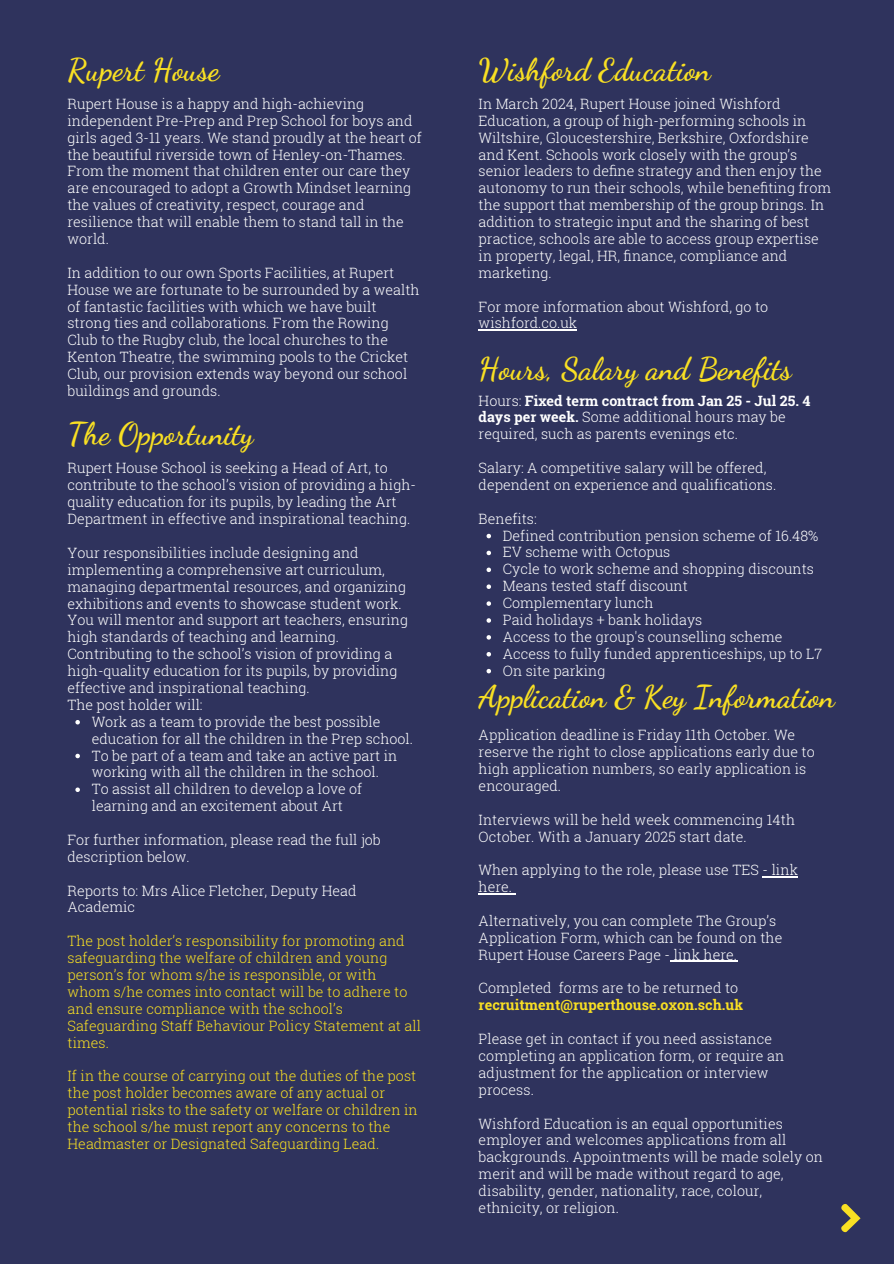
<style>
.page{position:relative;width:894px;height:1264px;background:#fff}
.page>*{position:absolute;margin:0;border:0;box-sizing:border-box;transform-origin:0 0}
.t1{font:700 30.75px "Dancing Script";letter-spacing:.005em;color:#f9e023}
.t2{font:300 14.25px/16.8px "Roboto Slab";color:#fff}
.t3{font:300 14.25px/16.8px "Roboto Slab";letter-spacing:.005em;color:#f9e023}
.t4{font:700 14.25px/16.8px "Roboto Slab";letter-spacing:.005em;color:#f9e023}
.s1{font-weight:700}
.s2{font-weight:300;color:#fff}
</style>
<div class="page">
<div style="left:0;top:0;width:893px;height:1263px;background:#2f335d"></div>
<svg style="left:841px;top:1204px;width:19px;height:29px"></svg>
<svg style="left:75px;top:720px;width:5px;height:4px"></svg>
<svg style="left:75px;top:753px;width:5px;height:5px"></svg>
<svg style="left:75px;top:787px;width:5px;height:5px"></svg>
<svg style="left:486px;top:534px;width:5px;height:4px"></svg>
<svg style="left:486px;top:550px;width:5px;height:5px"></svg>
<svg style="left:486px;top:567px;width:5px;height:5px"></svg>
<svg style="left:486px;top:584px;width:5px;height:5px"></svg>
<svg style="left:486px;top:601px;width:5px;height:5px"></svg>
<svg style="left:486px;top:618px;width:5px;height:4px"></svg>
<svg style="left:486px;top:635px;width:5px;height:4px"></svg>
<svg style="left:486px;top:652px;width:5px;height:4px"></svg>
<svg style="left:486px;top:669px;width:5px;height:4px"></svg>
<hr style="left:762px;top:876px;width:35px;height:1px;background:#fff">
<hr style="left:478px;top:893px;width:34px;height:1px;background:#fff">
<hr style="left:670px;top:960px;width:67px;height:1px;background:#fff">
<hr style="left:478px;top:329px;width:99px;height:1px;background:#fff">
<p class="t1" style="left:67px;top:52px;width:153px">Rupert House</p>
<p class="t2" style="left:67px;top:95px;width:356px">Rupert House is a happy and high-achieving independent Pre-Prep and Prep School for boys and girls aged 3-11 years. We stand proudly at the heart of the beautiful riverside town of Henley-on-Thames.<br>From the moment that children enter our care they are encouraged to adopt a Growth Mindset learning the values of creativity, respect, courage and resilience that will enable them to stand tall in the world.</p>
<p class="t2" style="left:67px;top:264px;width:353px">In addition to our own Sports Facilities, at Rupert House we are fortunate to be surrounded by a wealth of fantastic facilities with which we have built strong ties and collaborations. From the Rowing Club to the Rugby club, the local churches to the Kenton Theatre, the swimming pools to the Cricket Club, our provision extends way beyond our school buildings and grounds.</p>
<p class="t1" style="left:67px;top:416px;width:187px">The Opportunity</p>
<h1 class="t2" style="left:67px;top:459px;width:350px">Rupert House School is seeking a Head of Art, to contribute to the school’s vision of providing a high&shy;quality education for its pupils, by leading the Art Department in effective and inspirational teaching.</h1>
<p class="t2" style="left:67px;top:544px;width:342px">Your responsibilities include designing and implementing a comprehensive art curriculum, managing departmental resources, and organizing exhibitions and events to showcase student work.<br>You will mentor and support art teachers, ensuring high standards of teaching and learning.<br>Contributing to the school’s vision of providing a high-quality education for its pupils, by providing effective and inspirational teaching.</p>
<p class="t2" style="left:67px;top:696px;width:136px">The post holder will:</p>
<h1 class="t2" style="left:92px;top:712px;width:322px">Work as a team to provide the best possible education for all the children in the Prep school.</h1>
<p class="t2" style="left:92px;top:746px;width:307px">To be part of a team and take an active part in working with all the children in the school.</p>
<p class="t2" style="left:92px;top:780px;width:272px">To assist all children to develop a love of learning and an excitement about Art</p>
<p class="t2" style="left:67px;top:831px;width:315px">For further information, please read the full job description below.</p>
<p class="t2" style="left:67px;top:881px;width:290px">Reports to: Mrs Alice Fletcher, Deputy Head<br>Academic</p>
<p class="t3" style="left:67px;top:932px;width:355px">The post holder’s responsibility for promoting and safeguarding the welfare of children and young person’s for whom s/he is responsible, or with whom s/he comes into contact will be to adhere to and ensure compliance with the school’s Safeguarding Staff Behaviour Policy Statement at all times.</p>
<p class="t3" style="left:67px;top:1067px;width:351px">If in the course of carrying out the duties of the post the post holder becomes aware of any actual or potential risks to the safety or welfare or children in the school s/he must report any concerns to the Headmaster or Designated Safeguarding Lead.</p>
<p class="t1" style="left:478px;top:52px;width:233px">Wishford Education</p>
<p class="t2" style="left:478px;top:95px;width:354px">In March 2024, Rupert House joined Wishford Education, a group of high-performing schools in Wiltshire, Gloucestershire, Berkshire, Oxfordshire and Kent. Schools work closely with the group’s senior leaders to define strategy and then enjoy the autonomy to run their schools, while benefiting from the support that membership of the group brings. In addition to strategic input and the sharing of best practice, schools are able to access group expertise in property, legal, HR, finance, compliance and marketing.</p>
<p class="t2" style="left:478px;top:297px;width:291px">For more information about Wishford, go to wishford.co.uk</p>
<h1 class="t1" style="left:478px;top:350px;width:314px">Hours, Salary and Benefits</h1>
<p class="t2" style="left:478px;top:391px;width:333px">Hours: <span class="s1">Fixed term contract from Jan 25 - Jul 25. 4 days per week.</span> Some additional hours may be required, such as parents evenings etc.</p>
<p class="t2" style="left:478px;top:459px;width:299px">Salary: A competitive salary will be offered, dependent on experience and qualifications.</p>
<p class="t2" style="left:478px;top:509px;width:60px">Benefits:</p>
<p class="t2" style="left:502px;top:526px;width:317px">Defined contribution pension scheme of 16.48%</p>
<h1 class="t2" style="left:502px;top:543px;width:169px">EV scheme with Octopus</h1>
<p class="t2" style="left:502px;top:560px;width:312px">Cycle to work scheme and shopping discounts</p>
<p class="t2" style="left:502px;top:577px;width:186px">Means tested staff discount</p>
<h1 class="t2" style="left:502px;top:594px;width:152px">Complementary lunch</h1>
<p class="t2" style="left:502px;top:611px;width:201px">Paid holidays + bank holidays</p>
<p class="t2" style="left:502px;top:628px;width:281px">Access to the group's counselling scheme</p>
<p class="t2" style="left:502px;top:644px;width:320px">Access to fully funded apprenticeships, up to L7</p>
<p class="t2" style="left:502px;top:661px;width:104px">On site parking</p>
<p class="t1" style="left:478px;top:678px;width:357px">Application &amp; Key Information</p>
<p class="t2" style="left:478px;top:726px;width:337px">Application deadline is Friday 11th October. We reserve the right to close applications early due to high application numbers, so early application is encouraged.</p>
<p class="t2" style="left:478px;top:810px;width:318px">Interviews will be held week commencing 14th<br>October. With a January 2025 start date.</p>
<p class="t2" style="left:478px;top:861px;width:321px">When applying to the role, please use TES - link here.</p>
<p class="t2" style="left:478px;top:912px;width:305px">Alternatively, you can complete The Group’s<br>Application Form, which can be found on the<br>Rupert House Careers Page - link here.</p>
<p class="t4" style="left:478px;top:979px;width:266px"><span class="s2">Completed forms are to be returned to </span>recruitment@ruperthouse.oxon.sch.uk</p>
<p class="t2" style="left:478px;top:1030px;width:307px">Please get in contact if you need assistance completing an application form, or require an adjustment for the application or interview process.</p>
<p class="t2" style="left:478px;top:1114px;width:346px">Wishford Education is an equal opportunities employer and welcomes applications from all backgrounds. Appointments will be made solely on merit and will be made without regard to age, disability, gender, nationality, race, colour, ethnicity, or religion.</p>
</div>
